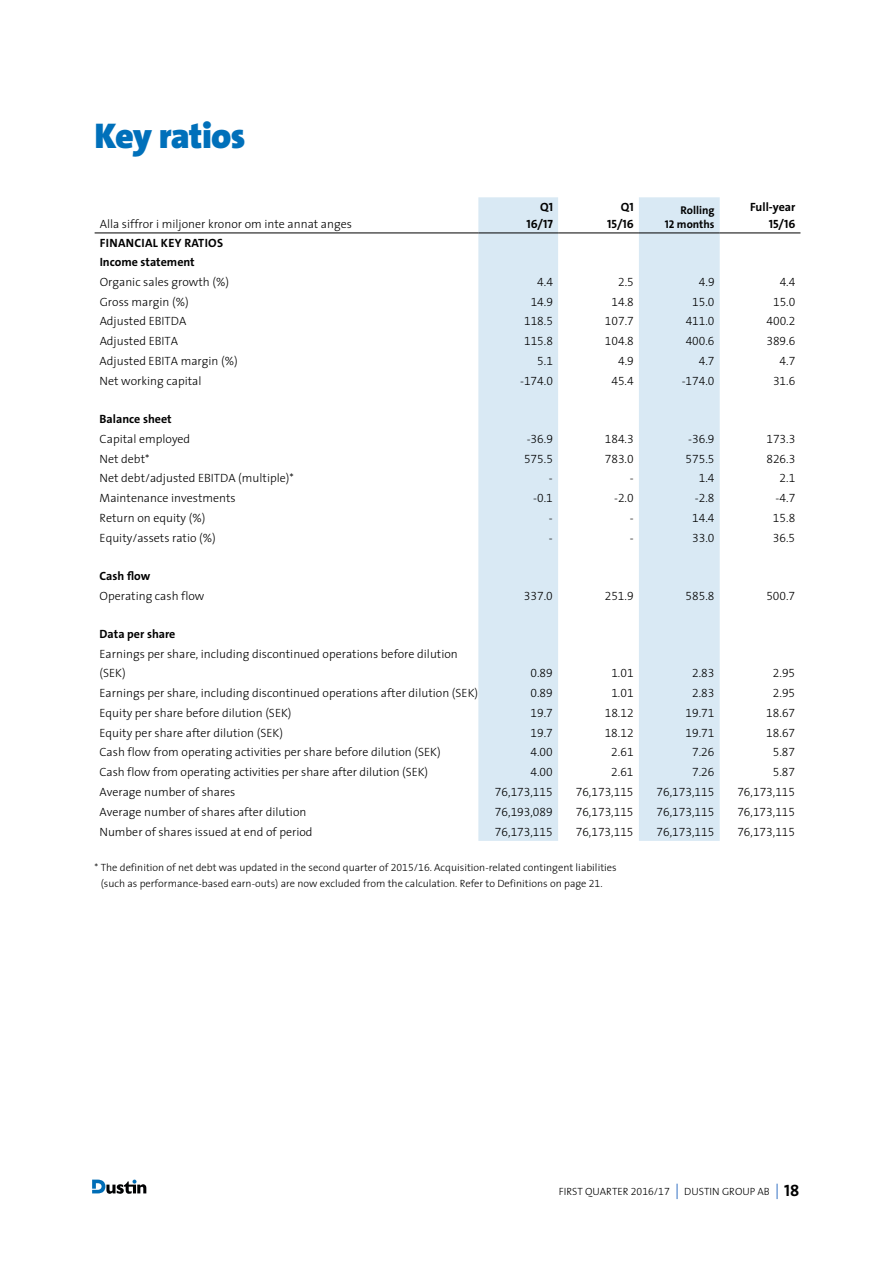
<style>
.page{position:relative;width:893px;height:1263px;background:#fff}
.page>*{position:absolute;margin:0;border:0;box-sizing:border-box;transform-origin:0 0}
.t1{font:900 36px "The Sans C4 s";letter-spacing:-.025em;color:#0070ba}
.t2{font:300 12px/19.5px "Hokus Pokus";color:#000}
.t3{font:700 12px/16.5px "The Sans C4 s";color:#000;text-align:right}
.t4{font:700 11.25px/13.5px "The Sans C4 s";color:#000;text-align:right}
.t5{font:300 10.5px/16.5px "Hokus Pokus";color:#000}
.s1{font-family:"The Sans C4 s";font-weight:700;font-size:16.5px}
</style>
<div class="page">
<svg style="left:677px;top:1184px;width:1px;height:15px"></svg>
<svg style="left:777px;top:1184px;width:1px;height:15px"></svg>
<svg style="left:92px;top:1179px;width:54px;height:15px"></svg>
<svg style="left:478px;top:197px;width:242px;height:644px;fill:#d9e9f4"></svg>
<hr style="left:478px;top:233px;width:80px;height:1px;background:#000">
<hr style="left:558px;top:233px;width:81px;height:1px;background:#000">
<hr style="left:639px;top:233px;width:81px;height:1px;background:#000">
<hr style="left:720px;top:233px;width:80px;height:1px;background:#000">
<hr style="left:95px;top:233px;width:383px;height:1px;background:#000">
<h1 class="t1" style="left:95px;top:113px;width:152px">Key ratios</h1>
<p class="t2" style="left:100px;top:214px;width:254px">Alla siffror i miljoner kronor om inte annat anges</p>
<p class="t3" style="left:526px;top:199px;width:28px">Q1<br>16/17</p>
<p class="t3" style="left:607px;top:199px;width:28px">Q1<br>15/16</p>
<p class="t4" style="left:665px;top:204px;width:51px">Rolling<br>12 months</p>
<p class="t3" style="left:750px;top:199px;width:47px">Full-year<br>15/16</p>
<p class="t3" style="left:100px;top:233px;width:125px;line-height:19px;text-align:left">FINANCIAL KEY RATIOS<br>Income statement</p>
<p class="t2" style="left:100px;top:272px;width:131px">Organic sales growth (%)</p>
<p class="t2" style="left:537px;top:272px;width:17px">4.4</p>
<p class="t2" style="left:618px;top:272px;width:17px">2.5</p>
<p class="t2" style="left:699px;top:272px;width:17px">4.9</p>
<p class="t2" style="left:780px;top:272px;width:17px">4.4</p>
<p class="t2" style="left:100px;top:291px;width:91px">Gross margin (%)</p>
<p class="t2" style="left:531px;top:291px;width:24px">14.9</p>
<p class="t2" style="left:611px;top:291px;width:24px">14.8</p>
<p class="t2" style="left:692px;top:291px;width:24px">15.0</p>
<p class="t2" style="left:773px;top:291px;width:24px">15.0</p>
<p class="t2" style="left:100px;top:311px;width:88px">Adjusted EBITDA</p>
<p class="t2" style="left:524px;top:311px;width:30px">118.5</p>
<p class="t2" style="left:605px;top:311px;width:30px">107.7</p>
<p class="t2" style="left:686px;top:311px;width:30px">411.0</p>
<p class="t2" style="left:766px;top:311px;width:30px">400.2</p>
<p class="t2" style="left:100px;top:331px;width:80px">Adjusted EBITA</p>
<p class="t2" style="left:524px;top:331px;width:30px">115.8</p>
<p class="t2" style="left:605px;top:331px;width:30px">104.8</p>
<p class="t2" style="left:686px;top:331px;width:30px">400.6</p>
<p class="t2" style="left:766px;top:331px;width:30px">389.6</p>
<p class="t2" style="left:100px;top:351px;width:140px">Adjusted EBITA margin (%)</p>
<p class="t2" style="left:537px;top:351px;width:17px">5.1</p>
<p class="t2" style="left:618px;top:351px;width:17px">4.9</p>
<p class="t2" style="left:699px;top:351px;width:17px">4.7</p>
<p class="t2" style="left:780px;top:351px;width:17px">4.7</p>
<p class="t2" style="left:100px;top:371px;width:103px">Net working capital</p>
<p class="t2" style="left:520px;top:371px;width:34px">-174.0</p>
<p class="t2" style="left:611px;top:371px;width:24px">45.4</p>
<p class="t2" style="left:682px;top:371px;width:34px">-174.0</p>
<p class="t2" style="left:773px;top:371px;width:24px">31.6</p>
<p class="t3" style="left:100px;top:411px;width:74px">Balance sheet</p>
<p class="t2" style="left:100px;top:429px;width:92px">Capital employed</p>
<p class="t2" style="left:527px;top:429px;width:28px">-36.9</p>
<p class="t2" style="left:605px;top:429px;width:30px">184.3</p>
<p class="t2" style="left:688px;top:429px;width:28px">-36.9</p>
<p class="t2" style="left:766px;top:429px;width:30px">173.3</p>
<p class="t2" style="left:100px;top:448px;width:51px">Net debt*</p>
<p class="t2" style="left:524px;top:448px;width:30px">575.5</p>
<p class="t2" style="left:605px;top:448px;width:30px">783.0</p>
<p class="t2" style="left:686px;top:448px;width:30px">575.5</p>
<p class="t2" style="left:766px;top:448px;width:30px">826.3</p>
<p class="t2" style="left:100px;top:468px;width:196px">Net debt/adjusted EBITDA (multiple)*</p>
<p class="t2" style="left:549px;top:468px;width:5px">-</p>
<p class="t2" style="left:630px;top:468px;width:5px">-</p>
<p class="t2" style="left:699px;top:468px;width:17px">1.4</p>
<p class="t2" style="left:780px;top:468px;width:17px">2.1</p>
<p class="t2" style="left:100px;top:488px;width:138px">Maintenance investments</p>
<p class="t2" style="left:533px;top:488px;width:21px">-0.1</p>
<p class="t2" style="left:614px;top:488px;width:21px">-2.0</p>
<p class="t2" style="left:695px;top:488px;width:21px">-2.8</p>
<p class="t2" style="left:776px;top:488px;width:21px">-4.7</p>
<p class="t2" style="left:100px;top:508px;width:107px">Return on equity (%)</p>
<p class="t2" style="left:549px;top:508px;width:5px">-</p>
<p class="t2" style="left:630px;top:508px;width:5px">-</p>
<p class="t2" style="left:692px;top:508px;width:24px">14.4</p>
<p class="t2" style="left:773px;top:508px;width:24px">15.8</p>
<p class="t2" style="left:100px;top:528px;width:118px">Equity/assets ratio (%)</p>
<p class="t2" style="left:549px;top:528px;width:5px">-</p>
<p class="t2" style="left:630px;top:528px;width:5px">-</p>
<p class="t2" style="left:692px;top:528px;width:24px">33.0</p>
<p class="t2" style="left:773px;top:528px;width:24px">36.5</p>
<p class="t3" style="left:100px;top:568px;width:52px">Cash flow</p>
<p class="t2" style="left:100px;top:586px;width:106px">Operating cash flow</p>
<p class="t2" style="left:524px;top:586px;width:30px">337.0</p>
<p class="t2" style="left:605px;top:586px;width:30px">251.9</p>
<p class="t2" style="left:685px;top:586px;width:30px">585.8</p>
<p class="t2" style="left:766px;top:586px;width:30px">500.7</p>
<p class="t3" style="left:100px;top:626px;width:77px">Data per share</p>
<p class="t2" style="left:100px;top:643px;width:360px">Earnings per share, including discontinued operations before dilution (SEK)</p>
<p class="t2" style="left:531px;top:663px;width:24px">0.89</p>
<p class="t2" style="left:611px;top:663px;width:24px">1.01</p>
<p class="t2" style="left:692px;top:663px;width:24px">2.83</p>
<p class="t2" style="left:773px;top:663px;width:24px">2.95</p>
<p class="t2" style="left:100px;top:683px;width:380px">Earnings per share, including discontinued operations after dilution (SEK)</p>
<p class="t2" style="left:531px;top:683px;width:24px">0.89</p>
<p class="t2" style="left:611px;top:683px;width:24px">1.01</p>
<p class="t2" style="left:692px;top:683px;width:24px">2.83</p>
<p class="t2" style="left:773px;top:683px;width:24px">2.95</p>
<p class="t2" style="left:100px;top:703px;width:194px">Equity per share before dilution (SEK)</p>
<p class="t2" style="left:530px;top:703px;width:24px">19.7</p>
<p class="t2" style="left:605px;top:703px;width:30px">18.12</p>
<p class="t2" style="left:685px;top:703px;width:30px">19.71</p>
<p class="t2" style="left:766px;top:703px;width:30px">18.67</p>
<p class="t2" style="left:100px;top:722px;width:185px">Equity per share after dilution (SEK)</p>
<p class="t2" style="left:530px;top:722px;width:24px">19.7</p>
<p class="t2" style="left:605px;top:722px;width:30px">18.12</p>
<p class="t2" style="left:685px;top:722px;width:30px">19.71</p>
<p class="t2" style="left:766px;top:722px;width:30px">18.67</p>
<p class="t2" style="left:99px;top:742px;width:343px">Cash flow from operating activities per share before dilution (SEK)</p>
<p class="t2" style="left:530px;top:742px;width:24px">4.00</p>
<p class="t2" style="left:611px;top:742px;width:24px">2.61</p>
<p class="t2" style="left:692px;top:742px;width:24px">7.26</p>
<p class="t2" style="left:773px;top:742px;width:24px">5.87</p>
<p class="t2" style="left:99px;top:762px;width:330px">Cash flow from operating activities per share after dilution (SEK)</p>
<p class="t2" style="left:530px;top:762px;width:24px">4.00</p>
<p class="t2" style="left:611px;top:762px;width:24px">2.61</p>
<p class="t2" style="left:692px;top:762px;width:24px">7.26</p>
<p class="t2" style="left:773px;top:762px;width:24px">5.87</p>
<p class="t2" style="left:99px;top:782px;width:137px">Average number of shares</p>
<p class="t2" style="left:495px;top:782px;width:59px">76,173,115</p>
<p class="t2" style="left:576px;top:782px;width:59px">76,173,115</p>
<p class="t2" style="left:657px;top:782px;width:59px">76,173,115</p>
<p class="t2" style="left:737px;top:782px;width:59px">76,173,115</p>
<p class="t2" style="left:99px;top:802px;width:208px">Average number of shares after dilution</p>
<p class="t2" style="left:495px;top:802px;width:59px">76,193,089</p>
<p class="t2" style="left:576px;top:802px;width:59px">76,173,115</p>
<p class="t2" style="left:657px;top:802px;width:59px">76,173,115</p>
<p class="t2" style="left:737px;top:802px;width:59px">76,173,115</p>
<p class="t2" style="left:99px;top:821px;width:215px">Number of shares issued at end of period</p>
<p class="t2" style="left:495px;top:821px;width:59px">76,173,115</p>
<p class="t2" style="left:576px;top:821px;width:59px">76,173,115</p>
<p class="t2" style="left:656px;top:821px;width:59px">76,173,115</p>
<p class="t2" style="left:737px;top:821px;width:59px">76,173,115</p>
<p class="t5" style="left:101px;top:859px;width:517px;text-indent:-6px">* The definition of net debt was updated in the second quarter of 2015/16. Acquisition-related contingent liabilities (such as performance-based earn-outs) are now excluded from the calculation. Refer to Definitions on page 21.</p>
<p class="t5" style="left:559px;top:1183px;width:113px">FIRST QUARTER 2016/17</p>
<p class="t5" style="left:684px;top:1183px;width:117px">DUSTIN GROUP AB <span class="s1">18</span></p>
</div>
